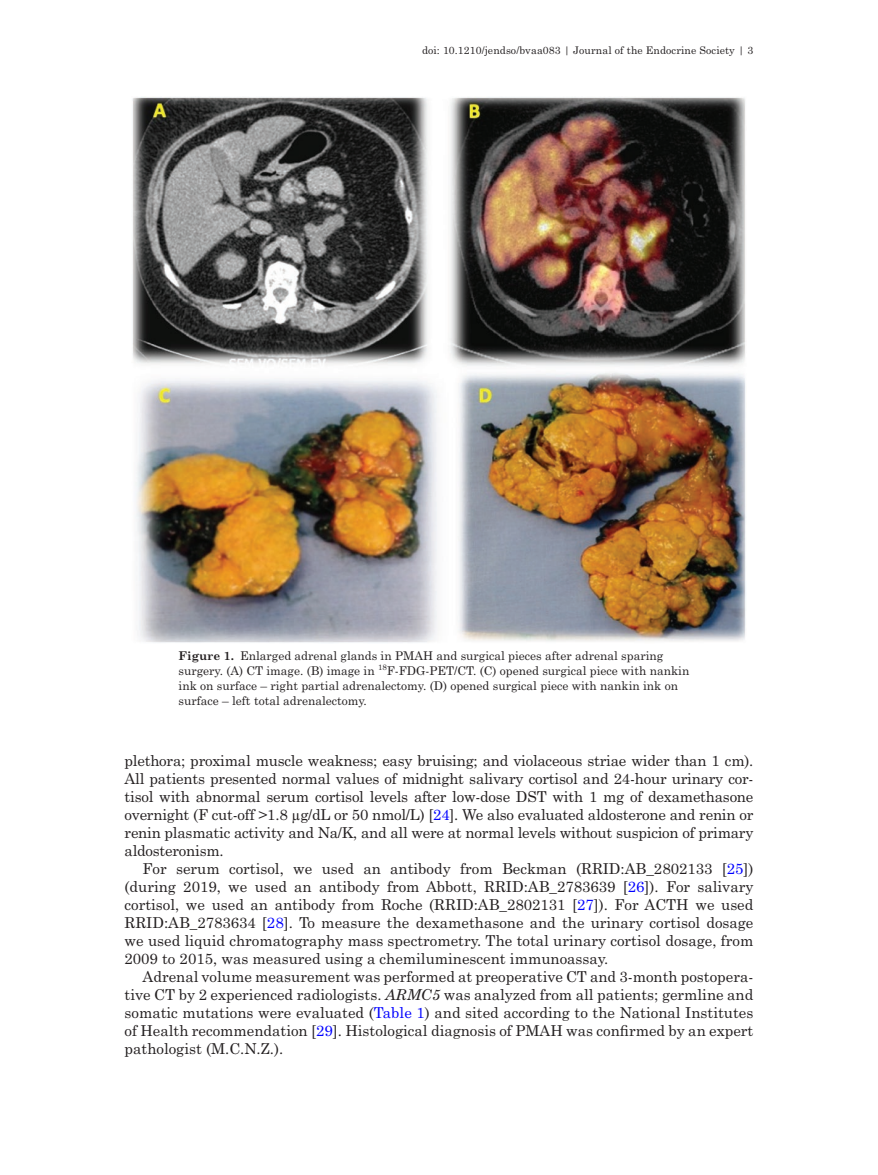
<style>
.page{position:relative;width:878px;height:1175px;background:#fff}
.page>*{position:absolute;margin:0;border:0;box-sizing:border-box;transform-origin:0 0}
.t1{font:15px/18px "Century Schoolbook Std";color:#231f20;text-align:justify}
.t2{font:12px/15px "Century Schoolbook Std";color:#231f20}
.t3{font:10.5px "Century Schoolbook Std";letter-spacing:.01em;color:#231f20}
.t4{font:7.95px "Century Schoolbook Std";color:#231f20}
.s1{font-weight:700}
.s2{color:#00f}
.s3{font-style:italic}
</style>
<div class="page">
<img style="left:132px;top:97px;width:614px;height:546px">
<p class="t3" style="left:422px;top:44px;width:333px">doi: 10.1210/jendso/bvaa083 | Journal of the Endocrine Society | 3</p>
<p class="t2" style="left:178px;top:648px;width:486px"><span class="s1">Figure 1.</span> Enlarged adrenal glands in PMAH and surgical pieces after adrenal sparing surgery. (A) CT image. (B) image in</p>
<p class="t4" style="left:378px;top:662px;width:10px">18</p>
<p class="t2" style="left:178px;top:663px;width:512px;text-indent:208px">F-FDG-PET/CT. (C) opened surgical piece with nankin ink on surface – right partial adrenalectomy. (D) opened surgical piece with nankin ink on surface – left total adrenalectomy.</p>
<p class="t1" style="left:124px;top:751px;width:630px">plethora; proximal muscle weakness; easy bruising; and violaceous striae wider than 1 cm).<br>All patients presented normal values of midnight salivary cortisol and 24-hour urinary cor&shy;tisol with abnormal serum cortisol levels after low-dose DST with 1 mg of dexamethasone overnight (F cut-off &gt;1.8 µg/dL or 50 nmol/L) [<span class="s2">24</span>]. We also evaluated aldosterone and renin or renin plasmatic activity and Na/K, and all were at normal levels without suspicion of primary aldosteronism.</p>
<p class="t1" style="left:124px;top:859px;width:630px;text-indent:18px">For serum cortisol, we used an antibody from Beckman (RRID:AB_2802133 [<span class="s2">25</span>]) (during 2019, we used an antibody from Abbott, RRID:AB_2783639 [<span class="s2">26</span>]). For salivary cortisol, we used an antibody from Roche (RRID:AB_2802131 [<span class="s2">27</span>]). For ACTH we used RRID:AB_2783634 [<span class="s2">28</span>]. To measure the dexamethasone and the urinary cortisol dosage we used liquid chromatography mass spectrometry. The total urinary cortisol dosage, from 2009 to 2015, was measured using a chemiluminescent immunoassay.</p>
<p class="t1" style="left:124px;top:967px;width:630px;text-indent:18px">Adrenal volume measurement was performed at preoperative CT and 3-month postopera&shy;tive CT by 2 experienced radiologists. <span class="s3">ARMC5</span> was analyzed from all patients; germline and somatic mutations were evaluated (<span class="s2">Table 1</span>) and sited according to the National Institutes of Health recommendation [<span class="s2">29</span>]. Histological diagnosis of PMAH was confirmed by an expert pathologist (M.C.N.Z.).</p>
</div>
